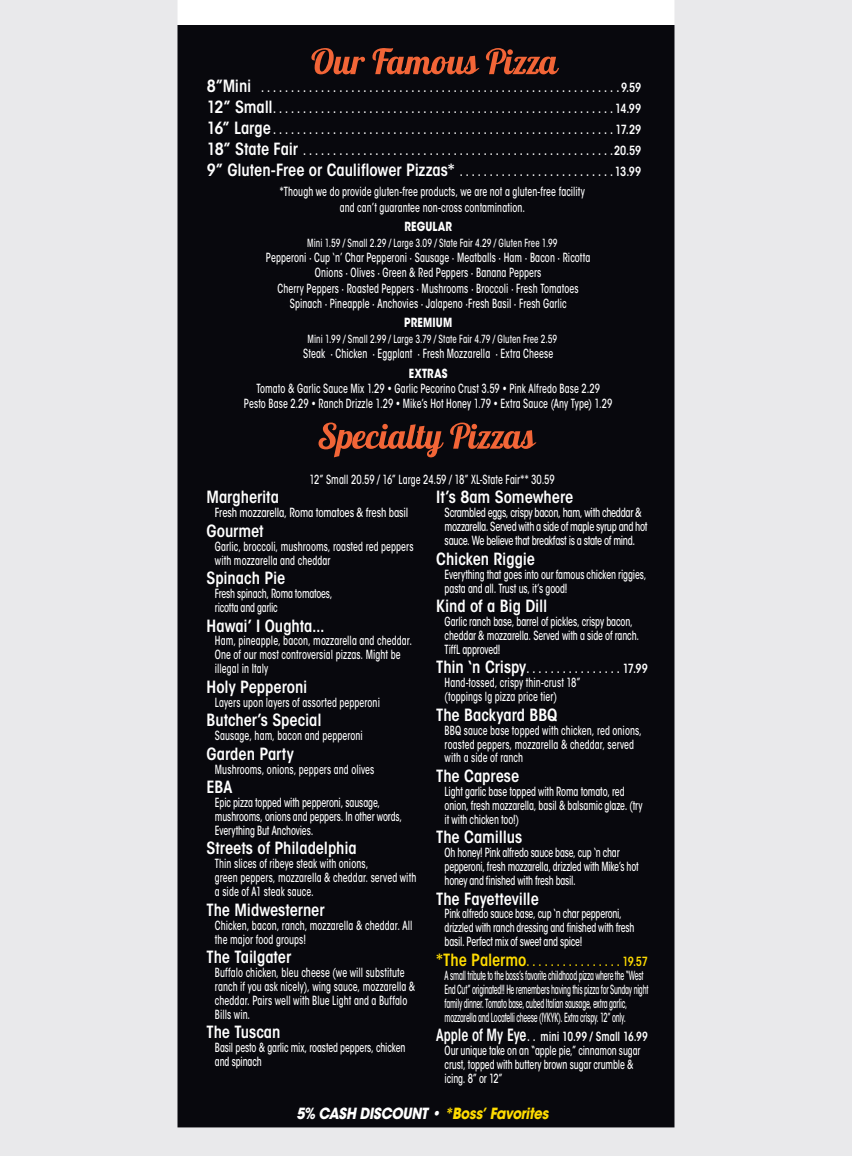
<style>
.page{position:relative;width:852px;height:1156px;background:#fff}
.page>*{position:absolute;margin:0;border:0;box-sizing:border-box;transform-origin:0 0}
.t1{font:600 condensed 16.65px "ITC Avant Garde Std";letter-spacing:-.005em;color:#fff}
.t2{font:italic 700 15.3px "ITC Avant Garde Std";letter-spacing:-.02em;color:#fff;scale:.87 1}
.t3{font:500 condensed 12.6px/14px "ITC Avant Garde Std";letter-spacing:-.005em;color:#fff;scale:.8 1}
.t4{font:600 condensed 12.6px/20.9px "ITC Avant Garde Std";letter-spacing:-.01em;color:#fff;text-align:justify;scale:.9 1}
.t5{font:500 condensed 12.6px/14px "ITC Avant Garde Std";letter-spacing:-.035em;color:#fff;scale:.64 1}
.t6{font:500 condensed 12.6px/14px "ITC Avant Garde Std";letter-spacing:-.03em;color:#fff;scale:.83 1}
.t7{font:500 condensed 12.6px/14px "ITC Avant Garde Std";letter-spacing:-.025em;color:#fff;scale:.8 1}
.t8{font:500 condensed 12.6px "ITC Avant Garde Std";letter-spacing:-.005em;color:#fff;scale:.86 1}
.t9{font:700 12.6px "ITC Avant Garde Std";letter-spacing:.02em;color:#fff;scale:.8 1}
.t10{font:500 condensed 11.1px "ITC Avant Garde Std";letter-spacing:.01em;color:#fff;scale:.8 1}
.s1{font-size:16.65px}
.s2{font-size:12.6px}
.s3{font-weight:600;font-size:16.65px}
.s4{font-weight:600}
.s5{font-weight:600;font-size:16.65px;color:#ffdc01}
.s6{font-weight:600;color:#ffdc01}
.s7{color:#ffdc01}
</style>
<div class="page">
<div style="left:0;top:25px;width:852px;height:1102px;background:#08080d"></div>
<svg style="left:318px;top:422px;width:218px;height:35px"></svg>
<svg style="left:311px;top:48px;width:248px;height:26px"></svg>
<div style="left:177px;top:1127px;width:498px;height:28px;background:#e9e9eb"></div>
<div style="left:176px;top:1127px;width:500px;height:28px;border:1px solid #e9e9eb"></div>
<div style="left:0;top:0;width:177px;height:1155px;background:#e9e9eb"></div>
<div style="left:675px;top:0;width:177px;height:1155px;background:#e9e9eb"></div>
<div style="left:674px;top:0;width:178px;height:1155px;border:1px solid #e9e9eb"></div>
<p class="t4" style="left:207px;top:77px;width:484px"><span class="s1">8”Mini</span> . . . . . . . . . . . . . . . . . . . . . . . . . . . . . . . . . . . . . . . . . . . . . . . . . . . . . . . . . . . . 9 .59<br><span class="s1">12” Small</span> . . . . . . . . . . . . . . . . . . . . . . . . . . . . . . . . . . . . . . . . . . . . . . . . . . . . . . . . . 14 .99<br><span class="s1">16” Large</span> . . . . . . . . . . . . . . . . . . . . . . . . . . . . . . . . . . . . . . . . . . . . . . . . . . . . . . . . . 17 .29<br><span class="s1">18” State Fair</span> . . . . . . . . . . . . . . . . . . . . . . . . . . . . . . . . . . . . . . . . . . . . . . . . . . . .20 .59</p>
<h1 class="t1" style="left:207px;top:159px;width:436px">9” Gluten-Free or Cauliflower Pizzas* <span class="s2">. . . . . . . . . . . . . . . . . . . . . . . . . . 13 .99</span></h1>
<p class="t3" style="left:280px;top:184px;width:383px;line-height:15.3px;text-align:center">*Though we do provide gluten-free products, we are not a gluten-free facility and can’t guarantee non-cross contamination.</p>
<p class="t9" style="left:404px;top:218px;width:61px">REGULAR</p>
<p class="t10" style="left:307px;top:236px;width:314px">Mini 1.59 / Small 2.29 / Large 3.09 / State Fair 4.29 / Gluten Free 1.99</p>
<p class="t3" style="left:266px;top:250px;width:407px;line-height:15.3px;text-align:center">Pepperoni ∙ Cup ‘n’ Char Pepperoni ∙ Sausage ∙ Meatballs ∙ Ham ∙ Bacon ∙ Ricotta Onions ∙ Olives ∙ Green &amp; Red Peppers ∙ Banana Peppers<br>Cherry Peppers ∙ Roasted Peppers ∙ Mushrooms ∙ Broccoli ∙ Fresh Tomatoes Spinach ∙ Pineapple ∙ Anchovies ∙ Jalapeno ∙Fresh Basil ∙ Fresh Garlic</p>
<p class="t9" style="left:404px;top:314px;width:62px">PREMIUM</p>
<p class="t10" style="left:308px;top:332px;width:313px">Mini 1.99 / Small 2.99 / Large 3.79 / State Fair 4.79 / Gluten Free 2.59</p>
<p class="t3" style="left:303px;top:346px;width:314px">Steak ∙ Chicken ∙ Eggplant ∙ Fresh Mozzarella ∙ Extra Cheese</p>
<p class="t9" style="left:409px;top:364px;width:50px">EXTRAS</p>
<p class="t3" style="left:244px;top:380px;width:462px;line-height:15.3px;text-align:center">Tomato &amp; Garlic Sauce Mix 1.29 • Garlic Pecorino Crust 3.59 • Pink Alfredo Base 2.29<br>Pesto Base 2.29 • Ranch Drizzle 1.29 • Mike’s Hot Honey 1.79 • Extra Sauce (Any Type) 1.29</p>
<p class="t3" style="left:309px;top:472px;width:308px">12” Small 20.59 / 16” Large 24.59 / 18” XL-State Fair** 30.59</p>
<h1 class="t1" style="left:207px;top:487px;width:74px">Margherita</h1>
<p class="t8" style="left:215px;top:505px;width:226px">Fresh mozzarella, Roma tomatoes &amp; fresh basil</p>
<h1 class="t1" style="left:207px;top:520px;width:59px">Gourmet</h1>
<p class="t3" style="left:215px;top:539px;width:250px">Garlic, broccoli, mushrooms, roasted red peppers with mozzarella and cheddar</p>
<h1 class="t1" style="left:207px;top:567px;width:80px">Spinach Pie</h1>
<p class="t7" style="left:215px;top:586px;width:148px">Fresh spinach, Roma tomatoes, ricotta and garlic</p>
<h1 class="t1" style="left:207px;top:615px;width:120px">Hawai’ I Oughta . . .</h1>
<p class="t3" style="left:215px;top:633px;width:248px">Ham, pineapple, bacon, mozzarella and cheddar.<br>One of our most controversial pizzas. Might be illegal in Italy</p>
<h1 class="t1" style="left:207px;top:676px;width:102px">Holy Pepperoni</h1>
<p class="t3" style="left:215px;top:695px;width:208px">Layers upon layers of assorted pepperoni</p>
<h1 class="t1" style="left:207px;top:709px;width:116px">Butcher’s Special</h1>
<p class="t3" style="left:215px;top:728px;width:186px">Sausage, ham, bacon and pepperoni</p>
<h1 class="t1" style="left:207px;top:743px;width:89px">Garden Party</h1>
<p class="t3" style="left:215px;top:761px;width:201px">Mushrooms, onions, peppers and olives</p>
<h1 class="t1" style="left:207px;top:776px;width:27px">EBA</h1>
<p class="t3" style="left:215px;top:795px;width:235px">Epic pizza topped with pepperoni, sausage, mushrooms, onions and peppers. In other words,<br>Everything But Anchovies.</p>
<h1 class="t1" style="left:207px;top:837px;width:152px">Streets of Philadelphia</h1>
<p class="t3" style="left:215px;top:856px;width:253px">Thin slices of ribeye steak with onions,<br>green peppers, mozzarella &amp; cheddar. served with a side of A1 steak sauce.</p>
<h1 class="t1" style="left:207px;top:899px;width:120px">The Midwesterner</h1>
<p class="t3" style="left:215px;top:917px;width:248px">Chicken, bacon, ranch, mozzarella &amp; cheddar. All the major food groups!</p>
<h1 class="t1" style="left:207px;top:946px;width:86px">The Tailgater</h1>
<p class="t3" style="left:215px;top:965px;width:252px">Buffalo chicken, bleu cheese (we will substitute ranch if you ask nicely), wing sauce, mozzarella &amp; cheddar. Pairs well with Blue Light and a Buffalo Bills win.</p>
<h1 class="t1" style="left:207px;top:1021px;width:75px">The Tuscan</h1>
<p class="t3" style="left:215px;top:1040px;width:240px">Basil pesto &amp; garlic mix, roasted peppers, chicken and spinach</p>
<h1 class="t1" style="left:436px;top:487px;width:139px">It’s 8am Somewhere</h1>
<p class="t6" style="left:444px;top:505px;width:246px">Scrambled eggs, crispy bacon, ham, with cheddar &amp; mozzarella. Served with a side of maple syrup and hot sauce. We believe that breakfast is a state of mind.</p>
<h1 class="t1" style="left:436px;top:548px;width:100px">Chicken Riggie</h1>
<p class="t3" style="left:444px;top:567px;width:254px">Everything that goes into our famous chicken riggies, pasta and all. Trust us, it’s good!</p>
<h1 class="t1" style="left:436px;top:595px;width:113px">Kind of a Big Dill</h1>
<p class="t3" style="left:444px;top:614px;width:244px">Garlic ranch base, barrel of pickles, crispy bacon, cheddar &amp; mozzarella. Served with a side of ranch.<br>TiffL approved!</p>
<p class="t3" style="left:444px;top:661px;width:255px;text-indent:-8px"><span class="s3">Thin ‘n Crispy</span> <span class="s4">. . . . . . . . . . . . . . . . 17 .99<br></span>Hand-tossed, crispy thin-crust 18”<br>(toppings lg pizza price tier)</p>
<h1 class="t1" style="left:436px;top:704px;width:123px">The Backyard BBQ</h1>
<p class="t3" style="left:444px;top:722px;width:248px">BBQ sauce base topped with chicken, red onions, roasted peppers, mozzarella &amp; cheddar, served with a side of ranch</p>
<h1 class="t1" style="left:436px;top:765px;width:84px">The Caprese</h1>
<p class="t3" style="left:444px;top:784px;width:249px">Light garlic base topped with Roma tomato, red onion, fresh mozzarella, basil &amp; balsamic glaze. (try it with chicken too!)</p>
<h1 class="t1" style="left:436px;top:826px;width:87px">The Camillus</h1>
<p class="t3" style="left:444px;top:845px;width:244px">Oh honey! Pink alfredo sauce base, cup ‘n char pepperoni, fresh mozzarella, drizzled with Mike’s hot honey and finished with fresh basil.</p>
<h1 class="t1" style="left:436px;top:887px;width:104px">The Fayetteville</h1>
<p class="t3" style="left:444px;top:906px;width:239px">Pink alfredo sauce base, cup ‘n char pepperoni, drizzled with ranch dressing and finished with fresh basil. Perfect mix of sweet and spice!</p>
<p class="t5" style="left:444px;top:954px;width:320px;text-indent:-8px"><span class="s5">*The Palermo</span> <span class="s6">. . . . . . . . . . . . . . . . 19 .57<br></span>A small tribute to the boss’s favorite childhood pizza where the “West End Cut” originated!! He remembers having this pizza for Sunday night family dinner. Tomato base, cubed Italian sausage, extra garlic, mozzarella and Locatelli cheese (IYKYK). Extra crispy. 12” only.</p>
<p class="t3" style="left:444px;top:1029px;width:255px;text-indent:-8px"><span class="s3">Apple of My Eye</span> <span class="s4">. . mini 10 .99 / Small 16 .99<br></span>Our unique take on an “apple pie,” cinnamon sugar crust, topped with buttery brown sugar crumble &amp; icing. 8” or 12”</p>
<p class="t2" style="left:296px;top:1102px;width:291px">5% CASH DISCOUNT • <span class="s7">*Boss’ Favorites</span></p>
</div>
